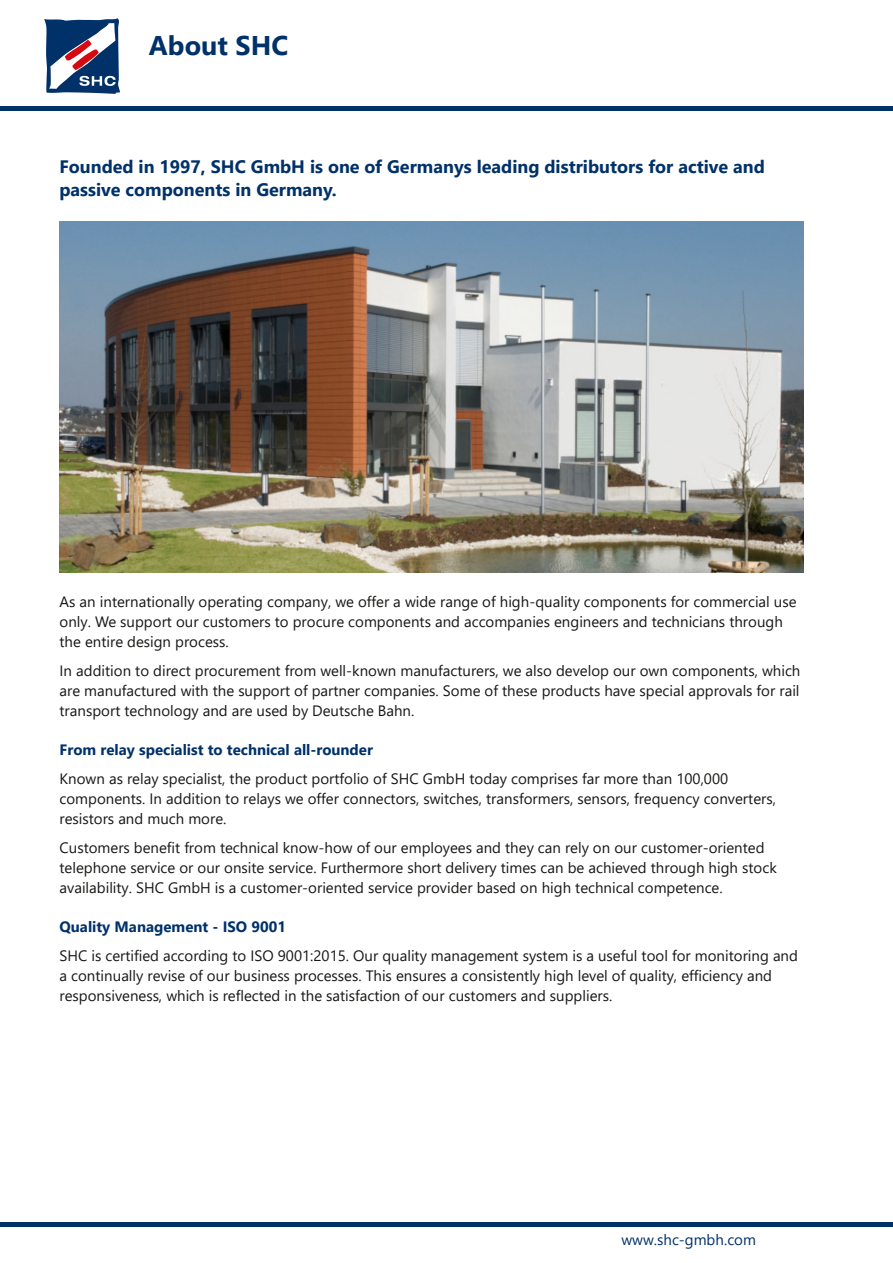
<style>
.page{position:relative;width:893px;height:1263px;background:#fff}
.page>*{position:absolute;margin:0;border:0;box-sizing:border-box;transform-origin:0 0}
.t1{font:700 27px "Segoe UI";color:#003169}
.t2{font:700 18px/24px "Segoe UI";color:#003169}
.t3{font:15px/20px "Segoe UI";color:#181715}
.t4{font:700 15px "Segoe UI";color:#003169}
.t5{font:15px "Segoe UI";color:#003169}
</style>
<div class="page">
<div style="left:0;top:1222px;width:893px;height:5px;background:#003169"></div>
<div style="left:0;top:106px;width:893px;height:5px;background:#003169"></div>
<svg style="left:44px;top:18px;width:76px;height:76px"></svg>
<img style="left:60px;top:221px;width:744px;height:351px">
<h1 class="t1" style="left:149px;top:26px;width:141px">About SHC</h1>
<p class="t2" style="left:60px;top:153px;width:707px">Founded in 1997, SHC GmbH is one of Germanys leading distributors for active and passive components in Germany.</p>
<p class="t3" style="left:60px;top:591px;width:738px">As an internationally operating company, we offer a wide range of high‐quality components for commercial use only. We support our customers to procure components and accompanies engineers and technicians through the entire design process.</p>
<p class="t3" style="left:60px;top:660px;width:742px;text-align:justify">In addition to direct procurement from well‐known manufacturers, we also develop our own components, which are manufactured with the support of partner companies. Some of these products have special approvals for rail transport technology and are used by Deutsche Bahn.</p>
<p class="t4" style="left:60px;top:739px;width:315px">From relay specialist to technical all‐rounder</p>
<p class="t3" style="left:60px;top:768px;width:718px">Known as relay specialist, the product portfolio of SHC GmbH today comprises far more than 100,000 components. In addition to relays we offer connectors, switches, transformers, sensors, frequency converters, resistors and much more.</p>
<p class="t3" style="left:60px;top:837px;width:719px">Customers benefit from technical know‐how of our employees and they can rely on our customer‐oriented telephone service or our onsite service. Furthermore short delivery times can be achieved through high stock availability. SHC GmbH is a customer‐oriented service provider based on high technical competence.</p>
<p class="t4" style="left:60px;top:915px;width:228px">Quality Management ‐ ISO 9001</p>
<p class="t3" style="left:60px;top:944px;width:740px">SHC is certified according to ISO 9001:2015. Our quality management system is a useful tool for monitoring and a continually revise of our business processes. This ensures a consistently high level of quality, efficiency and responsiveness, which is reflected in the satisfaction of our customers and suppliers.</p>
<p class="t5" style="left:621px;top:1229px;width:136px">www.shc‐gmbh.com</p>
</div>
